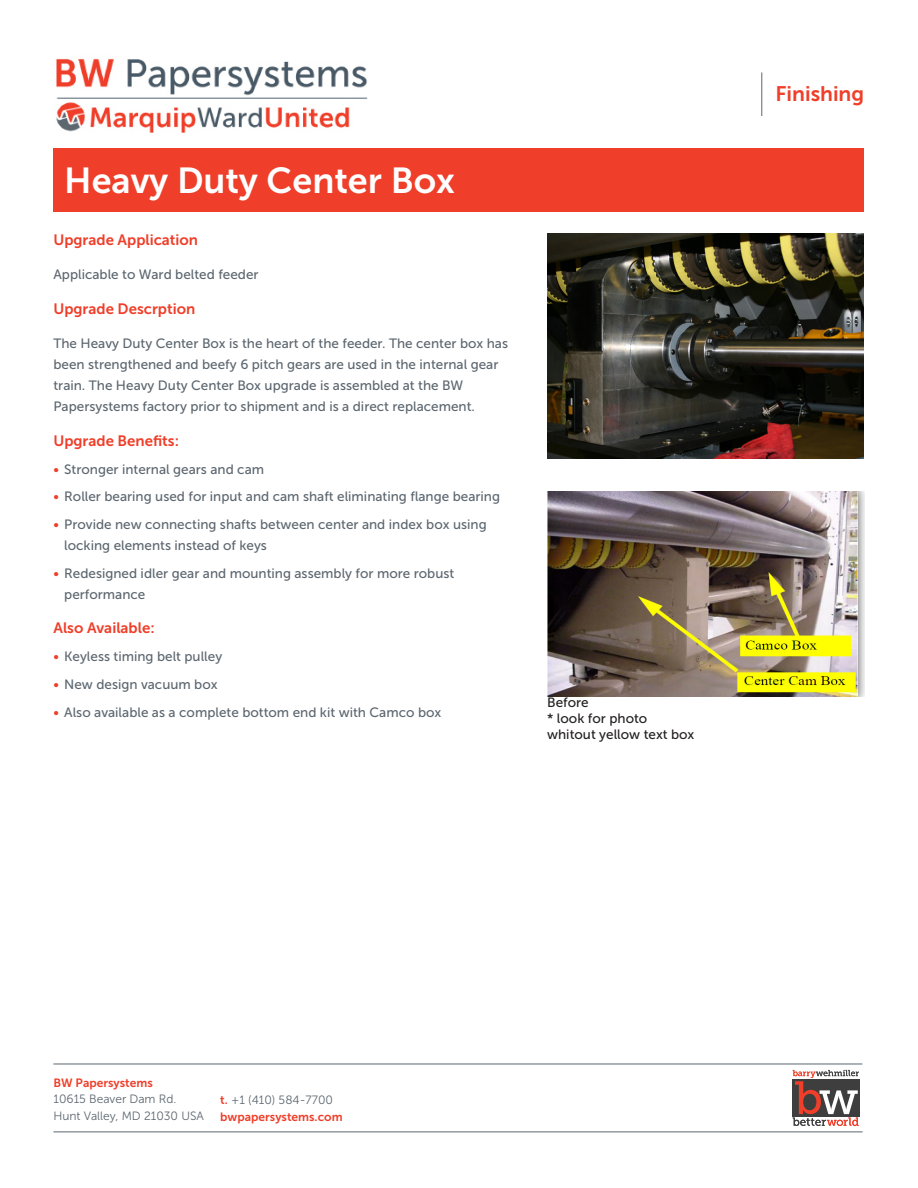
<style>
.page{position:relative;width:918px;height:1188px;background:#fff}
.page>*{position:absolute;margin:0;border:0;box-sizing:border-box;transform-origin:0 0}
.Heading{font:36px "Museo Sans 700";color:#fff}
.t1{font:21px "Museo Sans 700";color:#ef3e29}
.Subs{font:15px "Museo Sans 700";color:#ef3e29}
.Subs-2{font:13.5px/21px "Museo Sans 500";color:#5c666f}
.t2{font:13.5px/16.2px "Museo Sans 500";color:#231f20}
.t3{font:12px/16.5px "Museo Sans 300";color:#5c666f}
.t4{font:12px "Museo Sans 700";color:#ef3e29}
.s1{color:#ef3e29}
.s2{font-family:"Museo Sans 700";color:#ef3e29}
</style>
<div class="page">
<div style="left:53px;top:149px;width:811px;height:63px;background:#ef3e29"></div>
<img style="left:56px;top:58px;width:312px;height:75px">
<hr style="left:761px;top:72px;width:1px;height:44px;background:#5c666f">
<hr style="left:53px;top:1132px;width:810px;height:1px;background:#5c666f">
<hr style="left:53px;top:1064px;width:809px;height:1px;background:#5c666f">
<svg style="left:793px;top:1070px;width:66px;height:56px"></svg>
<img style="left:547px;top:234px;width:317px;height:225px">
<img style="left:857px;top:491px;width:7px;height:206px">
<img style="left:547px;top:491px;width:310px;height:206px">
<p class="Heading" style="left:64px;top:160px;width:392px">Heavy Duty Center Box</p>
<p class="Subs" style="left:53px;top:231px;width:146px">Upgrade Application</p>
<p class="Subs-2" style="left:53px;top:264px;width:207px">Applicable to Ward belted feeder</p>
<p class="Subs" style="left:53px;top:300px;width:143px">Upgrade Descrption</p>
<p class="Subs-2" style="left:53px;top:333px;width:456px">The Heavy Duty Center Box is the heart of the feeder. The center box has been strengthened and beefy 6 pitch gears are used in the internal gear train. The Heavy Duty Center Box upgrade is assembled at the BW Papersystems factory prior to shipment and is a direct replacement.</p>
<p class="Subs" style="left:53px;top:432px;width:127px">Upgrade Benefits:</p>
<p class="Subs-2" style="left:53px;top:459px;width:212px"><span class="s1">•</span> Stronger internal gears and cam</p>
<p class="Subs-2" style="left:53px;top:486px;width:448px"><span class="s1">•</span> Roller bearing used for input and cam shaft eliminating flange bearing</p>
<p class="Subs-2" style="left:64px;top:514px;width:424px;text-indent:-11px"><span class="s1">•</span> Provide new connecting shafts between center and index box using locking elements instead of keys</p>
<p class="Subs-2" style="left:64px;top:563px;width:392px;text-indent:-11px"><span class="s1">•</span> Redesigned idler gear and mounting assembly for more robust performance</p>
<p class="Subs" style="left:53px;top:620px;width:103px">Also Available:</p>
<p class="Subs-2" style="left:53px;top:646px;width:170px"><span class="s1">•</span> Keyless timing belt pulley</p>
<p class="Subs-2" style="left:53px;top:674px;width:166px"><span class="s1">•</span> New design vacuum box</p>
<p class="Subs-2" style="left:53px;top:702px;width:389px"><span class="s1">•</span> Also available as a complete bottom end kit with Camco box</p>
<p class="t2" style="left:547px;top:694px;width:43px">Before</p>
<p class="t2" style="left:547px;top:710px;width:149px">* look for photo whitout yellow text box</p>
<h2 class="t1" style="left:775px;top:82px;width:90px">Finishing</h2>
<p class="t4" style="left:53px;top:1076px;width:101px">BW Papersystems</p>
<p class="t3" style="left:53px;top:1091px;width:152px">10615 Beaver Dam Rd.<br>Hunt Valley, MD 21030 USA</p>
<p class="t3" style="left:220px;top:1092px;width:114px"><span class="s2">t.</span> +1 (410) 584-7700</p>
<p class="t4" style="left:220px;top:1110px;width:124px">bwpapersystems.com</p>
</div>
